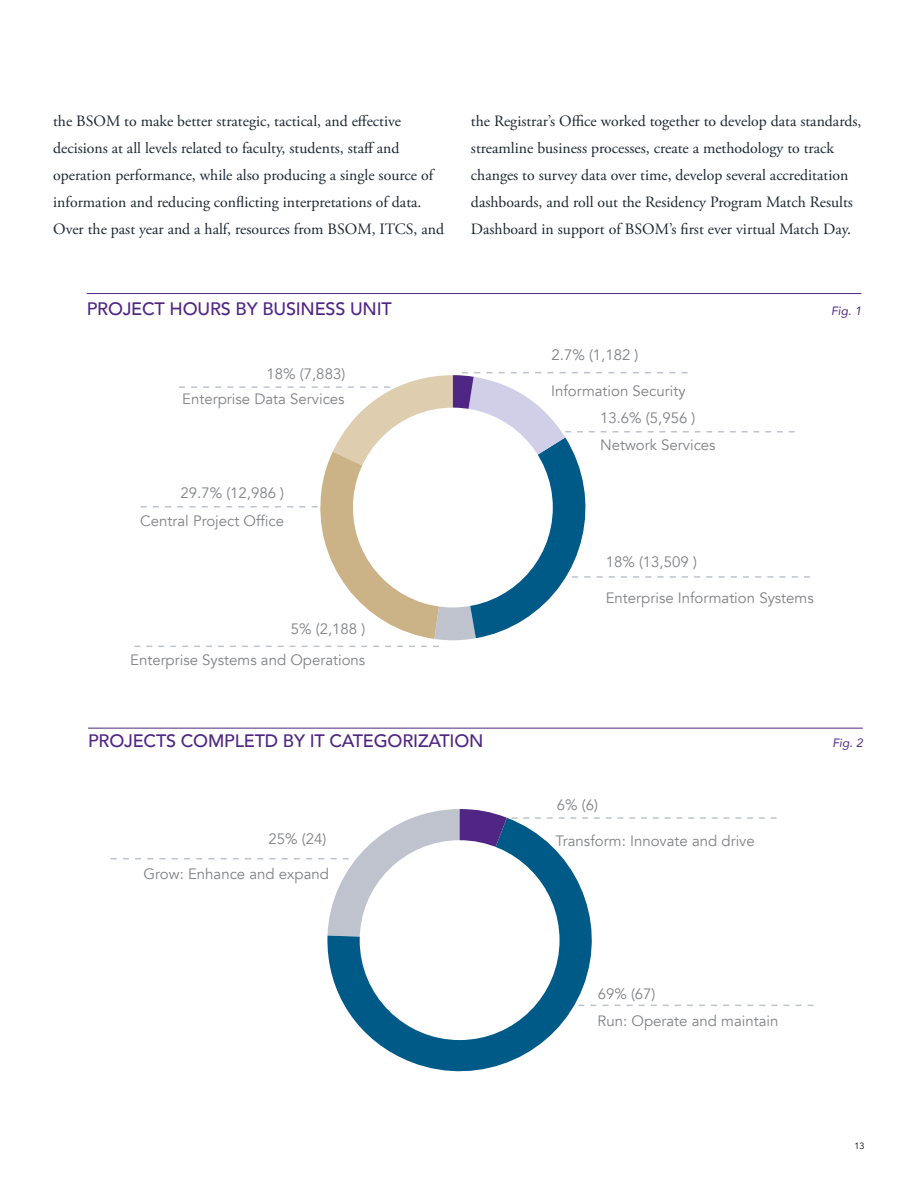
<style>
.page{position:relative;width:918px;height:1188px;background:#fff}
.page>*{position:absolute;margin:0;border:0;box-sizing:border-box;transform-origin:0 0}
.Title_-_Align_Left{font:500 18px "Avenir";letter-spacing:-.01em;color:#4f2683}
.Body_Text{font:15.75px/27px "Adobe Garamond Pro";color:#1b2630}
.t1{font:15px/28.5px "Avenir";color:#808285;text-align:right}
.Figure_Number{font:italic 12px "Avenir";color:#4f2683}
.t2{font:9px "Avenir";color:#000}
</style>
<div class="page">
<hr style="left:87px;top:293px;width:774px;height:1px;background:#4f2683">
<hr style="left:88px;top:728px;width:775px;height:1px;background:#4f2683">
<svg style="left:134px;top:372px;width:676px;height:275px"></svg>
<div style="left:353px;top:408px;width:200px;height:199px;background:#fff;border-radius:50%"></div>
<svg style="left:614px;top:1005px;width:200px;height:1px"></svg>
<svg style="left:327px;top:940px;width:282px;height:132px;fill:#005a87"></svg>
<svg style="left:111px;top:809px;width:666px;height:131px"></svg>
<div style="left:360px;top:840px;width:200px;height:200px;background:#fff;border-radius:50%"></div>
<p class="Body_Text" style="left:53px;top:108px;width:392px">the BSOM to make better strategic, tactical, and effective decisions at all levels related to faculty, students, staff and operation performance, while also producing a single source of information and reducing conflicting interpretations of data.<br>Over the past year and a half, resources from BSOM, ITCS, and</p>
<p class="Title_-_Align_Left" style="left:87px;top:293px;width:307px">PROJECT HOURS BY BUSINESS UNIT</p>
<p class="t1" style="left:267px;top:360px;width:80px">18% (7,883)</p>
<p class="t1" style="left:182px;top:384px;width:164px">Enterprise Data Services</p>
<p class="t1" style="left:140px;top:479px;width:145px">29.7% (12,986 )<br>Central Project Office</p>
<p class="t1" style="left:130px;top:613px;width:237px;line-height:31.2px">5% (2,188 )<br>Enterprise Systems and Operations</p>
<p class="Body_Text" style="left:471px;top:108px;width:392px">the Registrar’s Office worked together to develop data standards, streamline business processes, create a methodology to track changes to survey data over time, develop several accreditation dashboards, and roll out the Residency Program Match Results Dashboard in support of BSOM’s first ever virtual Match Day.</p>
<p class="t1" style="left:552px;top:341px;width:89px">2.7% (1,182 )</p>
<p class="t1" style="left:551px;top:377px;width:136px">Information Security</p>
<p class="t1" style="left:600px;top:405px;width:117px;line-height:27px;text-align:left">13.6% (5,956 )<br>Network Services</p>
<p class="Figure_Number" style="left:831px;top:303px;width:32px">Fig. 1</p>
<p class="t1" style="left:606px;top:548px;width:93px">18% (13,509 )</p>
<p class="t1" style="left:606px;top:584px;width:210px">Enterprise Information Systems</p>
<p class="Title_-_Align_Left" style="left:88px;top:725px;width:397px">PROJECTS COMPLETD BY IT CATEGORIZATION</p>
<p class="Figure_Number" style="left:833px;top:735px;width:32px">Fig. 2</p>
<p class="t1" style="left:269px;top:825px;width:59px">25% (24)</p>
<p class="t1" style="left:144px;top:860px;width:187px">Grow: Enhance and expand</p>
<p class="t1" style="left:557px;top:791px;width:43px">6% (6)</p>
<p class="t1" style="left:556px;top:827px;width:201px">Transform: Innovate and drive</p>
<p class="t1" style="left:598px;top:980px;width:59px">69% (67)</p>
<p class="t1" style="left:598px;top:1007px;width:182px">Run: Operate and maintain</p>
<p class="t2" style="left:855px;top:1140px;width:12px">13</p>
</div>
